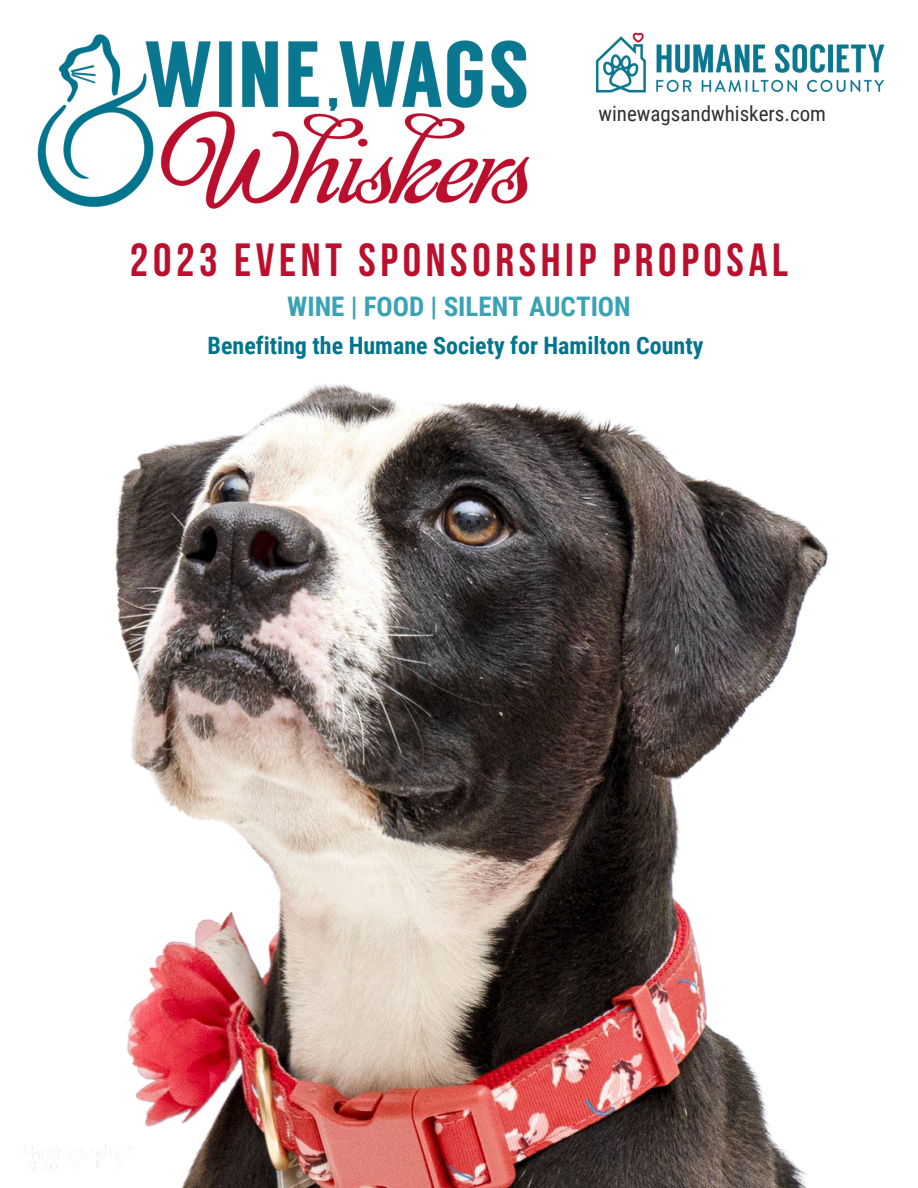
<style>
.page{position:relative;width:918px;height:1188px;background:#fff}
.page>*{position:absolute;margin:0;border:0;box-sizing:border-box;transform-origin:0 0}
.t1{font:46.5px "Bebas Neue";letter-spacing:.1em;color:#bb0f2d}
.t2{font:700 27px "Roboto Condensed";color:#39a3b5}
.t3{font:700 24px "Roboto Condensed";color:#01758e}
.t4{font:21px "Roboto Condensed";color:#303030}
</style>
<div class="page">
<img style="left:37px;top:34px;width:493px;height:156px">
<img style="left:595px;top:32px;width:290px;height:61px">
<img style="left:22px;top:190px;width:806px;height:998px">
<p class="t4" style="left:598px;top:101px;width:229px">winewagsandwhiskers.com</p>
<h1 class="t1" style="left:130px;top:234px;width:660px">2023 EVENT SPONSORSHIP PROPOSAL</h1>
<p class="t2" style="left:287px;top:291px;width:345px">WINE | FOOD | SILENT AUCTION</p>
<p class="t3" style="left:208px;top:332px;width:497px">Benefiting the Humane Society for Hamilton County</p>
</div>
